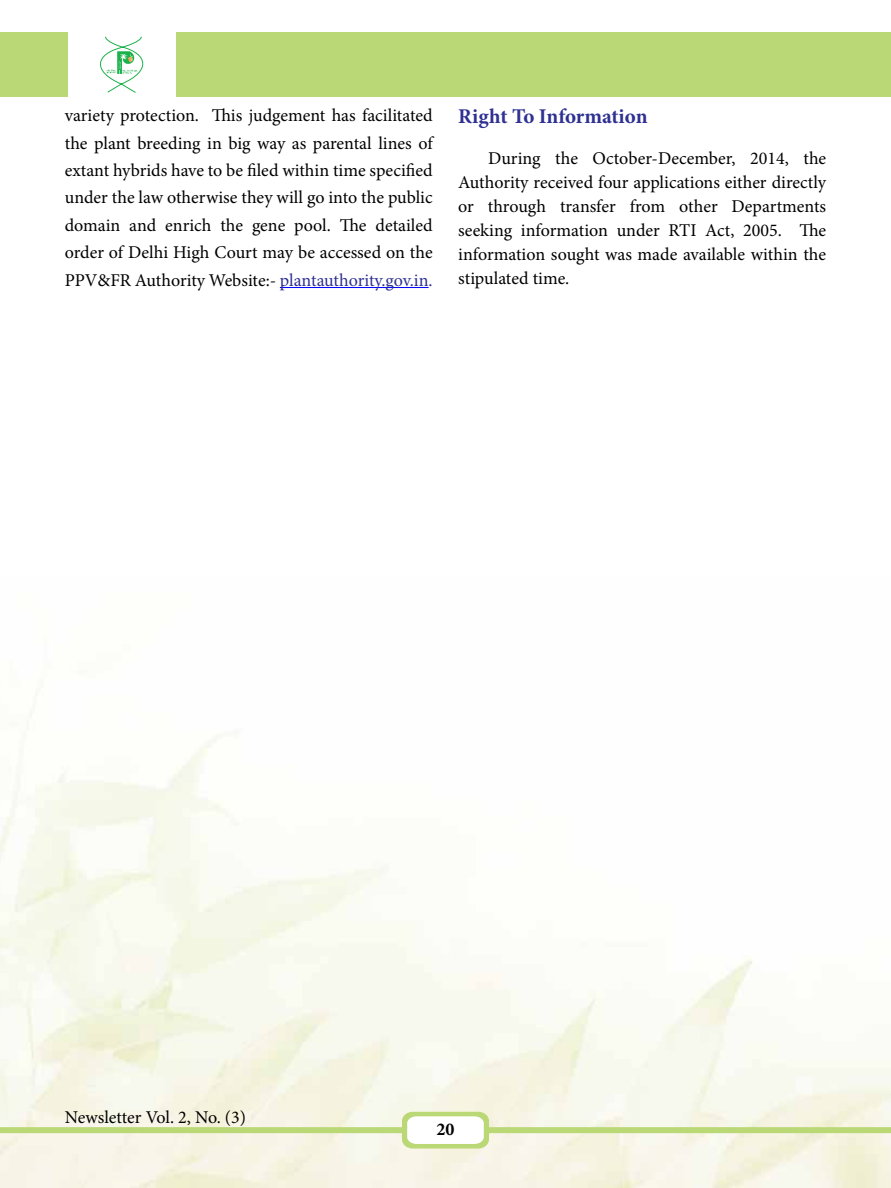
<style>
.page{position:relative;width:891px;height:1188px;background:#fff}
.page>*{position:absolute;margin:0;border:0;box-sizing:border-box;transform-origin:0 0}
.t1{font:700 21px "Minion Pro";color:#2e3092}
.t2{font:18px/27.5px "Minion Pro";letter-spacing:-.005em;color:#000;text-align:justify}
.t3{font:700 18px "Minion Pro";color:#000}
.s1{color:#2e3092}
</style>
<div class="page">
<div style="left:0;top:32px;width:67px;height:65px;background:#bbd876"></div>
<div style="left:177px;top:32px;width:714px;height:65px;background:#bbd876"></div>
<svg style="left:0;top:1112px;width:891px;height:37px"></svg>
<svg style="left:100px;top:36px;width:44px;height:57px"></svg>
<hr style="left:280px;top:287px;width:149px;height:1px;background:#00f">
<p class="t2" style="left:65px;top:102px;width:369px">variety protection. This judgement has facilitated the plant breeding in big way as parental lines of extant hybrids have to be filed within time specified under the law otherwise they will go into the public domain and enrich the gene pool. The detailed order of Delhi High Court may be accessed on the PPV&amp;FR Authority Website:- <span class="s1">plantauthority.gov.in.</span></p>
<p class="t1" style="left:458px;top:102px;width:191px">Right To Information</p>
<p class="t2" style="left:458px;top:147px;width:369px;line-height:24px;text-indent:30px">During the October-December, 2014, the Authority received four applications either directly or through transfer from other Departments seeking information under RTI Act, 2005. The information sought was made available within the stipulated time.</p>
<p class="t2" style="left:65px;top:1104px;width:183px">Newsletter Vol. 2, No. (3)</p>
<p class="t3" style="left:436px;top:1117px;width:19px">20</p>
</div>
